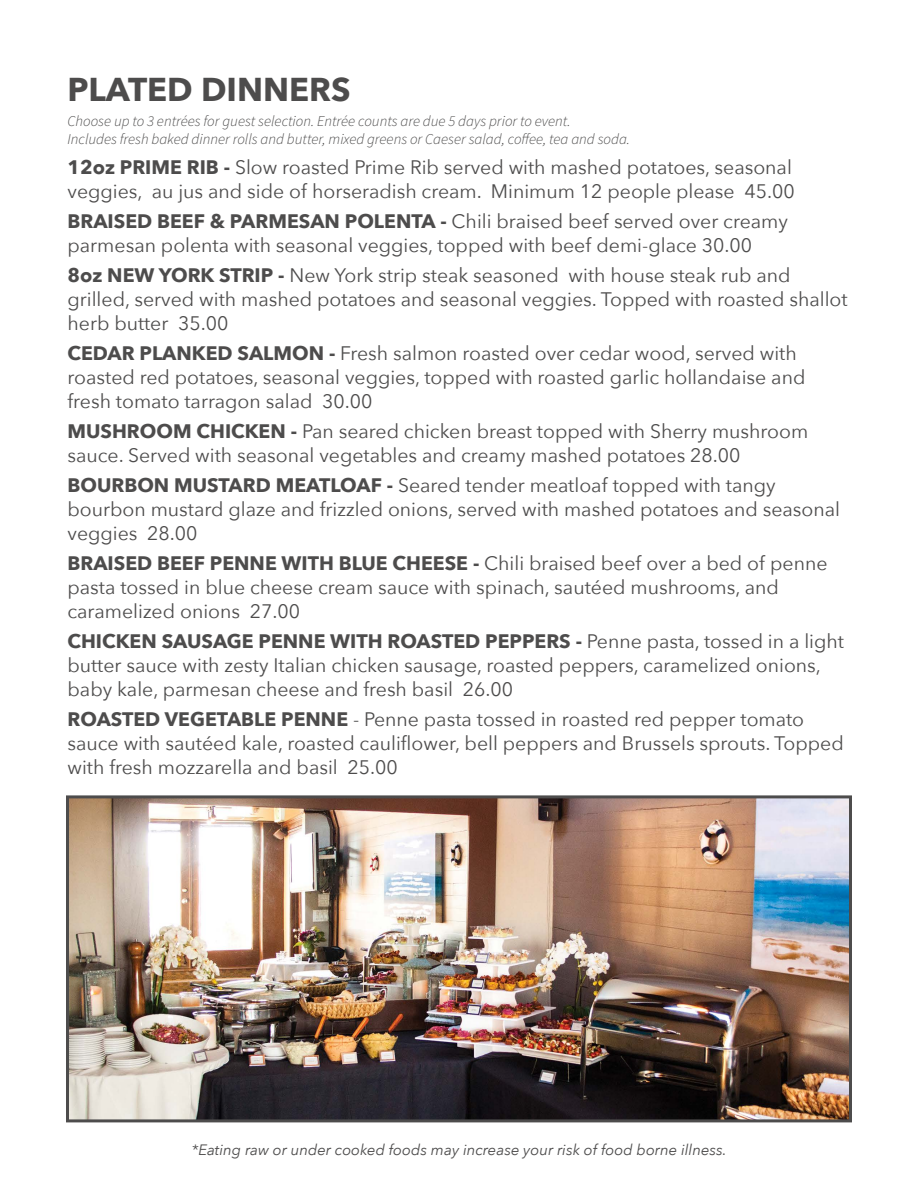
<style>
.page{position:relative;width:918px;height:1188px;background:#fff}
.page>*{position:absolute;margin:0;border:0;box-sizing:border-box;transform-origin:0 0}
.t1{font:700 33px "Avenir Next";color:#4d4c4c}
.t2{font:19.5px/24px "Avenir Next";color:#4d4c4c}
.t3{font:italic 300 15px/18px "Source Sans Pro";color:#4d4c4c}
.t4{font:italic 15px "Avenir Next";color:#4d4c4c}
.s1{font-weight:700}
</style>
<div class="page">
<img style="left:70px;top:799px;width:778px;height:319px">
<div style="left:66px;top:795px;width:786px;height:327px;border:3px solid #4d4c4c"></div>
<h1 class="t1" style="left:68px;top:60px;width:285px">PLATED DINNERS</h1>
<p class="t3" style="left:68px;top:112px;width:564px">Choose up to 3 entrées for guest selection. Entrée counts are due 5 days prior to event.<br>Includes fresh baked dinner rolls and butter, mixed greens or Caeser salad, coffee, tea and soda.</p>
<p class="t2" style="left:68px;top:154px;width:729px"><span class="s1">12oz PRIME RIB -</span> Slow roasted Prime Rib served with mashed potatoes, seasonal veggies, au jus and side of horseradish cream. Minimum 12 people please 45.00</p>
<p class="t2" style="left:68px;top:208px;width:722px"><span class="s1">BRAISED BEEF &amp; PARMESAN POLENTA -</span> Chili braised beef served over creamy parmesan polenta with seasonal veggies, topped with beef demi-glace 30.00</p>
<p class="t2" style="left:68px;top:262px;width:782px"><span class="s1">8oz NEW YORK STRIP -</span> New York strip steak seasoned with house steak rub and grilled, served with mashed potatoes and seasonal veggies. Topped with roasted shallot herb butter 35.00</p>
<p class="t2" style="left:68px;top:340px;width:739px"><span class="s1">CEDAR PLANKED SALMON -</span> Fresh salmon roasted over cedar wood, served with roasted red potatoes, seasonal veggies, topped with roasted garlic hollandaise and fresh tomato tarragon salad 30.00</p>
<p class="t2" style="left:68px;top:418px;width:742px"><span class="s1">MUSHROOM CHICKEN -</span> Pan seared chicken breast topped with Sherry mushroom sauce. Served with seasonal vegetables and creamy mashed potatoes 28.00</p>
<p class="t2" style="left:68px;top:472px;width:774px"><span class="s1">BOURBON MUSTARD MEATLOAF -</span> Seared tender meatloaf topped with tangy bourbon mustard glaze and frizzled onions, served with mashed potatoes and seasonal veggies 28.00</p>
<p class="t2" style="left:68px;top:550px;width:762px"><span class="s1">BRAISED BEEF PENNE WITH BLUE CHEESE -</span> Chili braised beef over a bed of penne pasta tossed in blue cheese cream sauce with spinach, sautéed mushrooms, and caramelized onions 27.00</p>
<p class="t2" style="left:68px;top:628px;width:778px"><span class="s1">CHICKEN SAUSAGE PENNE WITH ROASTED PEPPERS -</span> Penne pasta, tossed in a light butter sauce with zesty Italian chicken sausage, roasted peppers, caramelized onions, baby kale, parmesan cheese and fresh basil 26.00</p>
<p class="t2" style="left:68px;top:706px;width:778px"><span class="s1">ROASTED VEGETABLE PENNE</span> - Penne pasta tossed in roasted red pepper tomato sauce with sautéed kale, roasted cauliflower, bell peppers and Brussels sprouts. Topped with fresh mozzarella and basil 25.00</p>
<p class="t4" style="left:192px;top:1137px;width:537px">*Eating raw or under cooked foods may increase your risk of food borne illness.</p>
</div>
